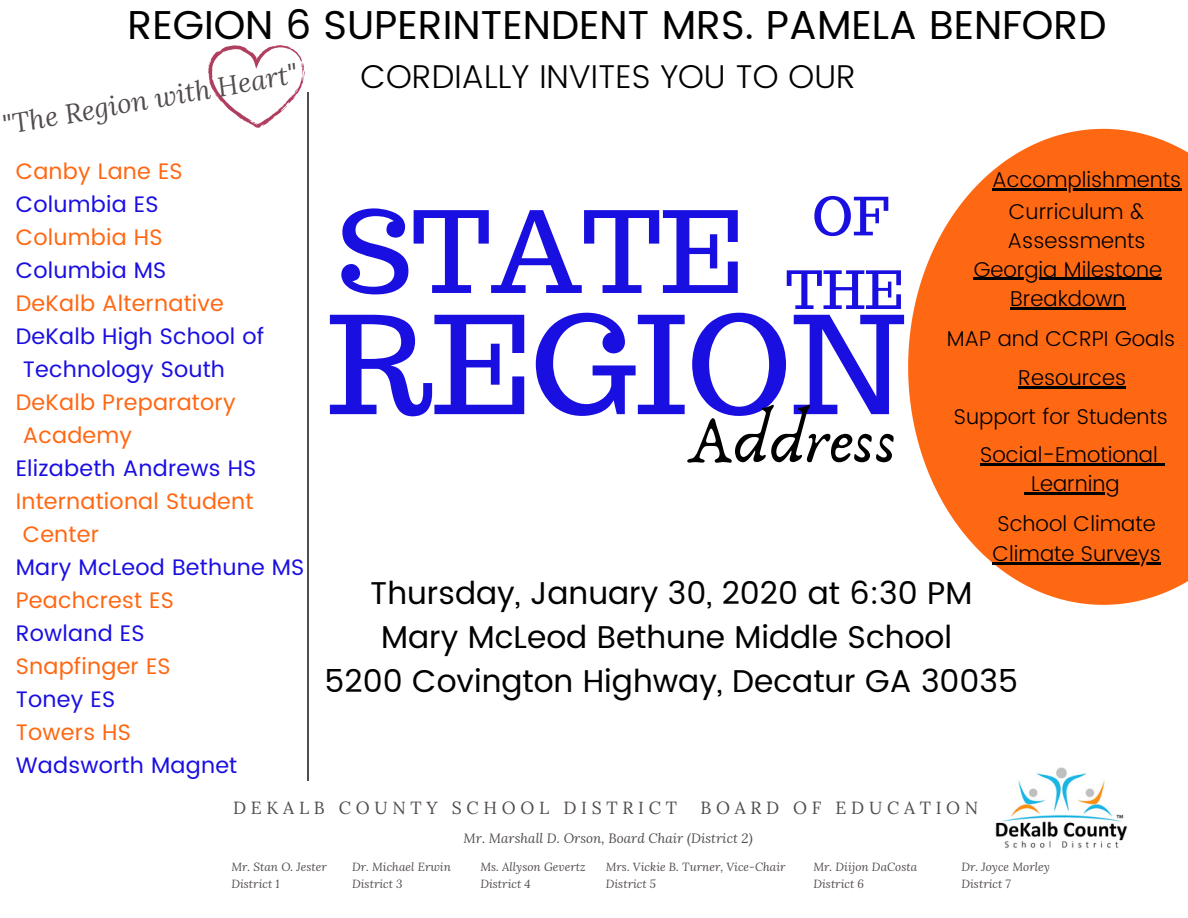
<style>
.page{position:relative;width:1188px;height:918px;background:#fff}
.page>*{position:absolute;margin:0;border:0;box-sizing:border-box;transform-origin:0 0}
.t1{font:135.3px "Trocchi";color:#1a0fe1}
.t2{font:112.65px "Trocchi";color:#1a0fe1}
.t3{font:67.65px "Anaktoria";color:#000}
.t4{font:52.65px/73.7px "Trocchi";color:#1a0fe1;text-align:center}
.t5{font:40.35px "Poppins";color:#000}
.t6{font:300 33px "Poppins";color:#000}
.t7{font:31.5px/44px "Poppins";color:#000;text-align:center}
.t8{font:italic 27px "Lora";color:#524c4c}
.t9{font:22.35px/33px "Poppins";letter-spacing:.01em;color:#1a0fe1}
.t10{font:22.35px/33px "Poppins";letter-spacing:.01em;color:#ff6813}
.t11{font:300 21.45px/29.5px "Poppins";color:#000}
.t12{font:17.55px "Lora";letter-spacing:.27em;color:#524c4c}
.t13{font:italic 13.35px "Lora";letter-spacing:.005em;color:#524c4c}
.t14{font:italic 11.7px/16.8px "Lora";letter-spacing:.005em;color:#524c4c}
</style>
<div class="page">
<img style="left:995px;top:767px;width:133px;height:82px">
<svg style="left:908px;top:129px;width:280px;height:476px;fill:#ff6813"></svg>
<hr style="left:992px;top:188px;width:189px;height:2px;background:#000">
<hr style="left:992px;top:562px;width:169px;height:2px;background:#000">
<hr style="left:980px;top:463px;width:178px;height:2px;background:#000">
<svg style="left:1158px;top:463px;width:6px;height:2px"></svg>
<svg style="left:1025px;top:493px;width:6px;height:2px"></svg>
<hr style="left:1031px;top:493px;width:89px;height:2px;background:#000">
<hr style="left:974px;top:278px;width:188px;height:2px;background:#000">
<hr style="left:1010px;top:307px;width:116px;height:2px;background:#000">
<hr style="left:1018px;top:387px;width:108px;height:2px;background:#000">
<hr style="left:307px;top:92px;width:1px;height:688px;background:#524c4c">
<svg style="left:208px;top:45px;width:97px;height:83px"></svg>
<h3 class="t5" style="left:128px;top:1px;width:980px">REGION 6 SUPERINTENDENT MRS. PAMELA BENFORD</h3>
<h3 class="t6" style="left:360px;top:57px;width:497px">CORDIALLY INVITES YOU TO OUR</h3>
<h3 class="t8" style="left:0;top:107px;width:301px;rotate:-10deg">"The Region with Heart"</h3>
<h3 class="t10" style="left:16px;top:155px;width:169px">Canby Lane ES</h3>
<h3 class="t9" style="left:16px;top:188px;width:144px">Columbia ES</h3>
<h3 class="t10" style="left:16px;top:221px;width:148px">Columbia HS</h3>
<h3 class="t9" style="left:16px;top:254px;width:152px">Columbia MS</h3>
<h3 class="t10" style="left:16px;top:287px;width:210px">DeKalb Alternative</h3>
<h3 class="t9" style="left:23px;top:320px;width:243px;text-indent:-7px">DeKalb High School of<br>Technology South</h3>
<h3 class="t10" style="left:23px;top:386px;width:214px;text-indent:-7px">DeKalb Preparatory<br>Academy</h3>
<h3 class="t9" style="left:16px;top:452px;width:242px">Elizabeth Andrews HS</h3>
<h3 class="t10" style="left:23px;top:485px;width:232px;text-indent:-7px">International Student<br>Center</h3>
<h3 class="t9" style="left:16px;top:551px;width:290px">Mary McLeod Bethune MS</h3>
<h3 class="t10" style="left:16px;top:584px;width:160px">Peachcrest ES</h3>
<h3 class="t9" style="left:16px;top:617px;width:130px">Rowland ES</h3>
<h3 class="t10" style="left:16px;top:650px;width:157px">Snapfinger ES</h3>
<h3 class="t9" style="left:16px;top:683px;width:101px">Toney ES</h3>
<h3 class="t10" style="left:16px;top:716px;width:117px">Towers HS</h3>
<h3 class="t9" style="left:16px;top:749px;width:223px">Wadsworth Magnet</h3>
<h3 class="t4" style="left:786px;top:179px;width:119px">OF<br>THE</h3>
<h2 class="t2" style="left:338px;top:178px;width:406px">STATE</h2>
<h1 class="t1" style="left:328px;top:276px;width:579px">REGION</h1>
<h3 class="t3" style="left:686px;top:399px;width:212px">Address</h3>
<h3 class="t11" style="left:992px;top:165px;width:191px">Accomplishments</h3>
<h3 class="t11" style="left:1008px;top:197px;width:139px">Curriculum &amp;<br>Assessments</h3>
<h3 class="t11" style="left:974px;top:254px;width:190px;text-align:center">Georgia Milestone<br>Breakdown</h3>
<h3 class="t11" style="left:947px;top:324px;width:230px">MAP and CCRPI Goals</h3>
<h3 class="t11" style="left:1018px;top:363px;width:109px">Resources</h3>
<h3 class="t11" style="left:980px;top:398px;width:189px;line-height:37.7px;text-indent:-26px">Support for Students<br>Social-Emotional</h3>
<h3 class="t11" style="left:1031px;top:469px;width:90px">Learning</h3>
<h3 class="t11" style="left:992px;top:509px;width:170px">School Climate<br>Climate Surveys</h3>
<h3 class="t7" style="left:325px;top:571px;width:695px">Thursday, January 30, 2020 at 6:30 PM<br>Mary McLeod Bethune Middle School<br>5200 Covington Highway, Decatur GA 30035</h3>
<h3 class="t12" style="left:233px;top:796px;width:445px">DEKALB COUNTY SCHOOL DISTRICT</h3>
<h3 class="t12" style="left:700px;top:796px;width:279px">BOARD OF EDUCATION</h3>
<p class="t13" style="left:464px;top:829px;width:291px">Mr. Marshall D. Orson, Board Chair (District 2)</p>
<p class="t14" style="left:606px;top:858px;width:181px">Mrs. Vickie B. Turner, Vice-Chair<br>District 5</p>
<p class="t14" style="left:231px;top:858px;width:97px">Mr. Stan O. Jester<br>District 1</p>
<p class="t14" style="left:813px;top:858px;width:105px">Mr. Diijon DaCosta<br>District 6</p>
<p class="t14" style="left:961px;top:858px;width:90px">Dr. Joyce Morley<br>District 7</p>
<p class="t14" style="left:352px;top:858px;width:100px">Dr. Michael Erwin<br>District 3</p>
<p class="t14" style="left:480px;top:858px;width:107px">Ms. Allyson Gevertz<br>District 4</p>
</div>
